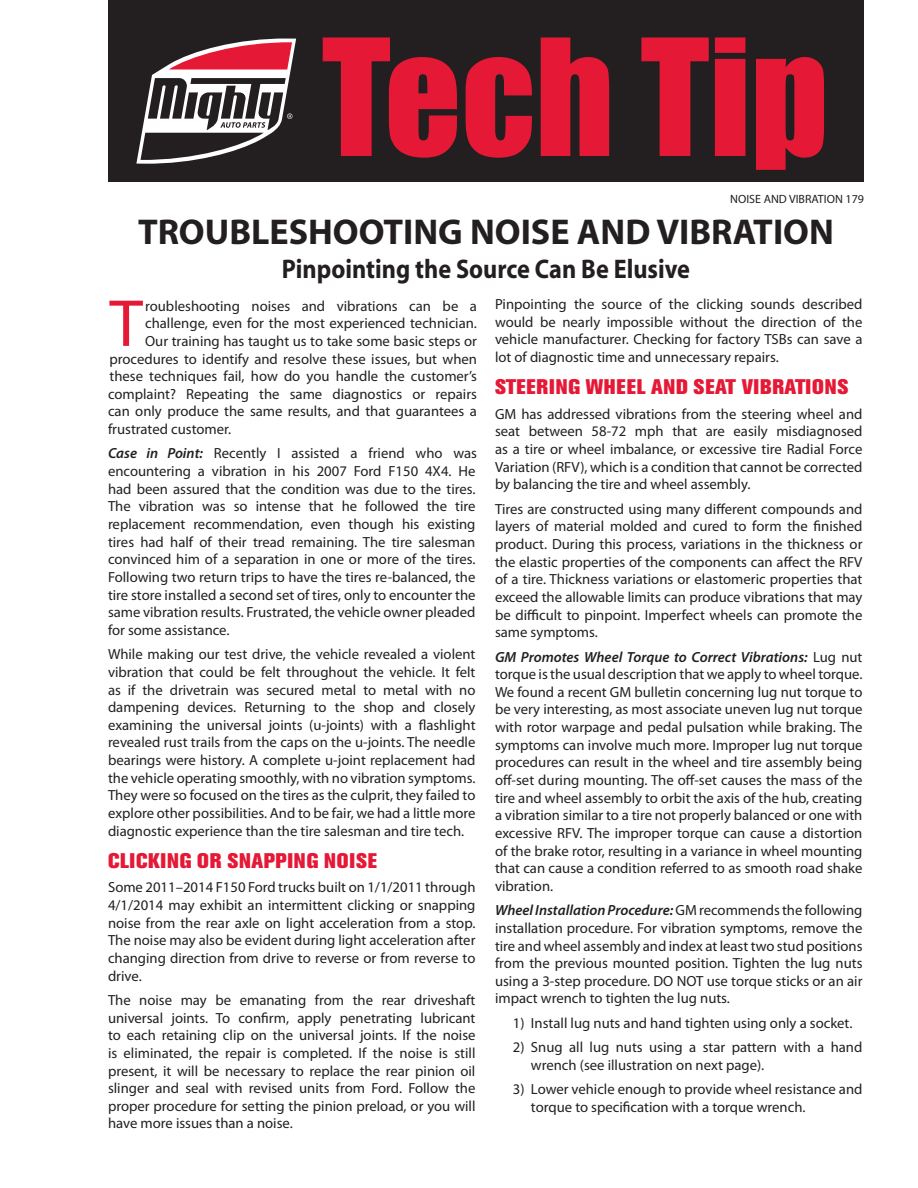
<style>
.page{position:relative;width:918px;height:1188px;background:#fff}
.page>*{position:absolute;margin:0;border:0;box-sizing:border-box;transform-origin:0 0}
.t1{font:67.05px "Myriad Pro";color:#e51836}
.t2{font:700 36px "Myriad";color:#231f20}
.t3{font:700 27px "Myriad";color:#231f20;scale:.9 1}
.t4{font:800 21px "Akzidenz Grotesk BE";letter-spacing:.04em;color:#e51836}
.t5{font:14.7px/17.7px "Myriad Pro";color:#231f20;text-align:justify}
.t6{font:12px "Myriad";color:#231f20}
.s1{font-weight:600;font-style:italic}
</style>
<div class="page">
<div style="left:108px;top:0;width:756px;height:182px;background:#231f20"></div>
<svg style="left:323px;top:37px;width:134px;height:121px"></svg>
<svg style="left:466px;top:57px;width:66px;height:101px"></svg>
<svg style="left:541px;top:37px;width:68px;height:119px"></svg>
<svg style="left:641px;top:37px;width:68px;height:119px"></svg>
<div style="left:715px;top:37px;width:30px;height:119px;background:#e51836"></div>
<svg style="left:756px;top:57px;width:68px;height:113px"></svg>
<svg style="left:136px;top:38px;width:160px;height:126px"></svg>
<p class="t6" style="left:730px;top:193px;width:135px">NOISE AND VIBRATION 179</p>
<h2 class="t2" style="left:138px;top:213px;width:697px">TROUBLESHOOTING NOISE AND VIBRATION</h2>
<h3 class="t3" style="left:282px;top:255px;width:455px">Pinpointing the Source Can Be Elusive</h3>
<h1 class="t1" style="left:110px;top:287px;width:35px">T</h1>
<p class="t5" style="left:145px;top:297px;width:333px">roubleshooting noises and vibrations can be a</p>
<p class="t5" style="left:145px;top:315px;width:333px">challenge, even for the most experienced technician.</p>
<p class="t5" style="left:145px;top:332px;width:333px">Our training has taught us to take some basic steps or</p>
<p class="t5" style="left:110px;top:350px;width:369px">procedures to identify and resolve these issues, but when</p>
<p class="t5" style="left:110px;top:368px;width:369px">these techniques fail, how do you handle the customer’s</p>
<p class="t5" style="left:108px;top:385px;width:370px">complaint? Repeating the same diagnostics or repairs</p>
<p class="t5" style="left:108px;top:403px;width:370px">can only produce the same results, and that guarantees a</p>
<p class="t5" style="left:108px;top:421px;width:125px">frustrated customer.</p>
<p class="t5" style="left:108px;top:445px;width:371px"><span class="s1">Case in Point:</span> Recently I assisted a friend who was encountering a vibration in his 2007 Ford F150 4X4. He had been assured that the condition was due to the tires.<br>The vibration was so intense that he followed the tire replacement recommendation, even though his existing tires had half of their tread remaining. The tire salesman convinced him of a separation in one or more of the tires.<br>Following two return trips to have the tires re-balanced, the tire store installed a second set of tires, only to encounter the same vibration results. Frustrated, the vehicle owner pleaded for some assistance.</p>
<p class="t5" style="left:108px;top:646px;width:369px">While making our test drive, the vehicle revealed a violent vibration that could be felt throughout the vehicle. It felt as if the drivetrain was secured metal to metal with no dampening devices. Returning to the shop and closely examining the universal joints (u-joints) with a flashlight revealed rust trails from the caps on the u-joints. The needle bearings were history. A complete u-joint replacement had the vehicle operating smoothly, with no vibration symptoms.<br>They were so focused on the tires as the culprit, they failed to explore other possibilities. And to be fair, we had a little more diagnostic experience than the tire salesman and tire tech.</p>
<h3 class="t4" style="left:108px;top:848px;width:271px">CLICKING OR SNAPPING NOISE</h3>
<p class="t5" style="left:108px;top:879px;width:369px">Some 2011–2014 F150 Ford trucks built on 1/1/2011 through 4/1/2014 may exhibit an intermittent clicking or snapping noise from the rear axle on light acceleration from a stop.<br>The noise may also be evident during light acceleration after changing direction from drive to reverse or from reverse to drive.</p>
<p class="t5" style="left:108px;top:991px;width:369px">The noise may be emanating from the rear driveshaft universal joints. To confirm, apply penetrating lubricant to each retaining clip on the universal joints. If the noise is eliminated, the repair is completed. If the noise is still present, it will be necessary to replace the rear pinion oil slinger and seal with revised units from Ford. Follow the proper procedure for setting the pinion preload, or you will have more issues than a noise.</p>
<p class="t5" style="left:495px;top:296px;width:369px">Pinpointing the source of the clicking sounds described would be nearly impossible without the direction of the vehicle manufacturer. Checking for factory TSBs can save a lot of diagnostic time and unnecessary repairs.</p>
<h3 class="t4" style="left:495px;top:375px;width:354px">STEERING WHEEL AND SEAT VIBRATIONS</h3>
<p class="t5" style="left:495px;top:405px;width:369px">GM has addressed vibrations from the steering wheel and seat between 58-72 mph that are easily misdiagnosed as a tire or wheel imbalance, or excessive tire Radial Force Variation (RFV), which is a condition that cannot be corrected by balancing the tire and wheel assembly.</p>
<p class="t5" style="left:495px;top:500px;width:369px">Tires are constructed using many different compounds and layers of material molded and cured to form the finished product. During this process, variations in the thickness or the elastic properties of the components can affect the RFV of a tire. Thickness variations or elastomeric properties that exceed the allowable limits can produce vibrations that may be difficult to pinpoint. Imperfect wheels can promote the same symptoms.</p>
<p class="t5" style="left:495px;top:648px;width:369px"><span class="s1">GM Promotes Wheel Torque to Correct Vibrations:</span> Lug nut torque is the usual description that we apply to wheel torque.<br>We found a recent GM bulletin concerning lug nut torque to be very interesting, as most associate uneven lug nut torque with rotor warpage and pedal pulsation while braking. The symptoms can involve much more. Improper lug nut torque procedures can result in the wheel and tire assembly being off-set during mounting. The off-set causes the mass of the tire and wheel assembly to orbit the axis of the hub, creating a vibration similar to a tire not properly balanced or one with excessive RFV. The improper torque can cause a distortion of the brake rotor, resulting in a variance in wheel mounting that can cause a condition referred to as smooth road shake vibration.</p>
<p class="t5" style="left:495px;top:902px;width:369px"><span class="s1">Wheel Installation Procedure:</span> GM recommends the following installation procedure. For vibration symptoms, remove the tire and wheel assembly and index at least two stud positions from the previous mounted position. Tighten the lug nuts using a 3-step procedure. DO NOT use torque sticks or an air impact wrench to tighten the lug nuts.</p>
<p class="t5" style="left:513px;top:1014px;width:341px">1) Install lug nuts and hand tighten using only a socket.</p>
<p class="t5" style="left:531px;top:1039px;width:333px;text-indent:-18px">2) Snug all lug nuts using a star pattern with a hand wrench (see illustration on next page).</p>
<p class="t5" style="left:531px;top:1081px;width:333px;text-indent:-18px">3) Lower vehicle enough to provide wheel resistance and torque to specification with a torque wrench.</p>
</div>
